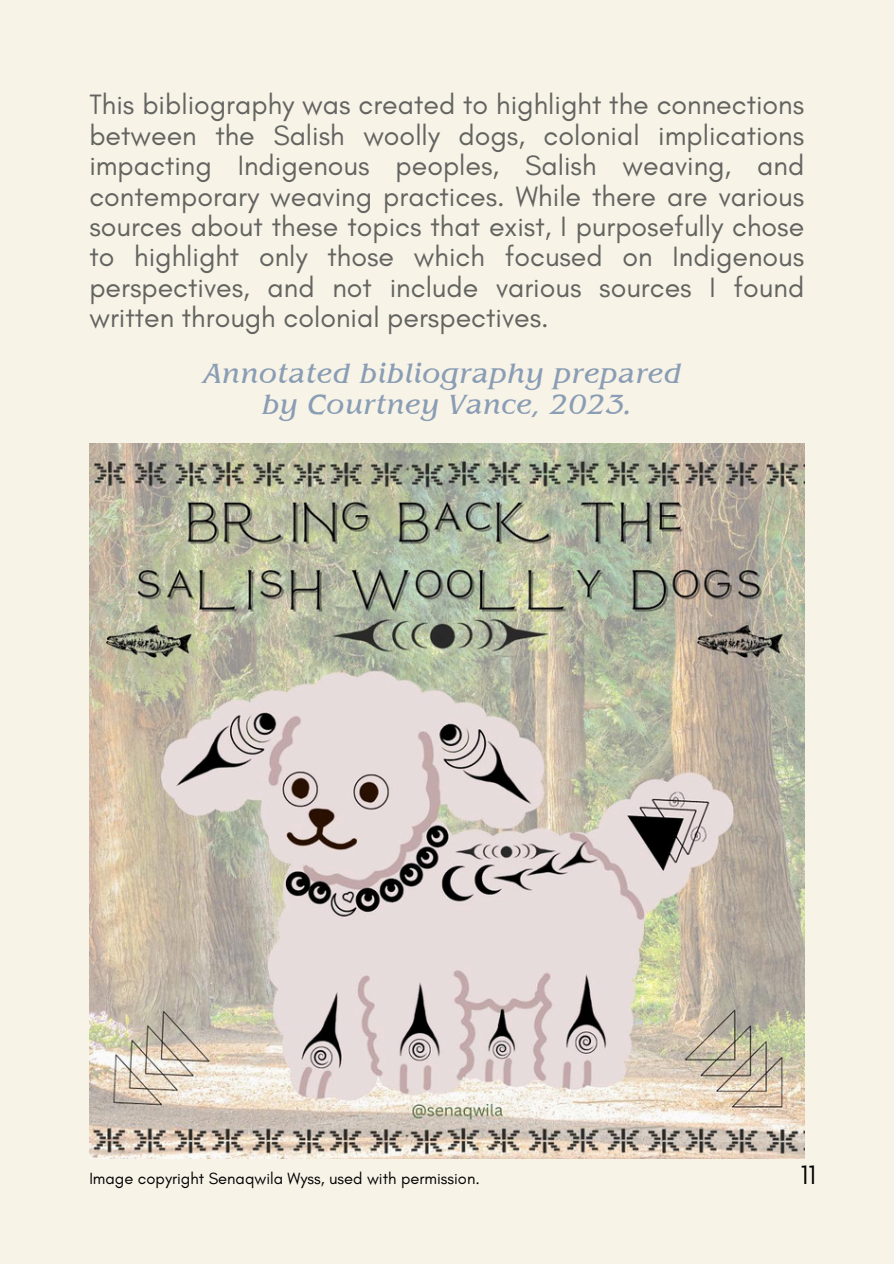
<style>
.page{position:relative;width:894px;height:1264px;background:#fff}
.page>*{position:absolute;margin:0;border:0;box-sizing:border-box;transform-origin:0 0}
.t1{font:28.5px/30.3px "Glacial Indifference";color:#636360;text-align:justify}
.t2{font:italic 28.5px/30.3px "Benguiat Pro ITC";color:#899db4;text-align:center}
.t3{font:27px "Glacial Indifference";color:#000}
.t4{font:16.5px "Glacial Indifference";color:#000}
</style>
<div class="page">
<div style="left:0;top:0;width:893px;height:1263px;background:#f8f3e7"></div>
<img style="left:89px;top:443px;width:715px;height:715px">
<h1 class="t1" style="left:89px;top:89px;width:716px">This bibliography was created to highlight the connections between the Salish woolly dogs, colonial implications impacting Indigenous peoples, Salish weaving, and contemporary weaving practices. While there are various sources about these topics that exist, I purposefully chose to highlight only those which focused on Indigenous perspectives, and not include various sources I found written through colonial perspectives.</h1>
<h1 class="t2" style="left:203px;top:363px;width:480px">Annotated bibliography prepared by Courtney Vance, 2023.</h1>
<p class="t4" style="left:89px;top:1168px;width:392px">Image copyright Senaqwila Wyss, used with permission.</p>
<p class="t3" style="left:800px;top:1157px;width:17px">11</p>
</div>
